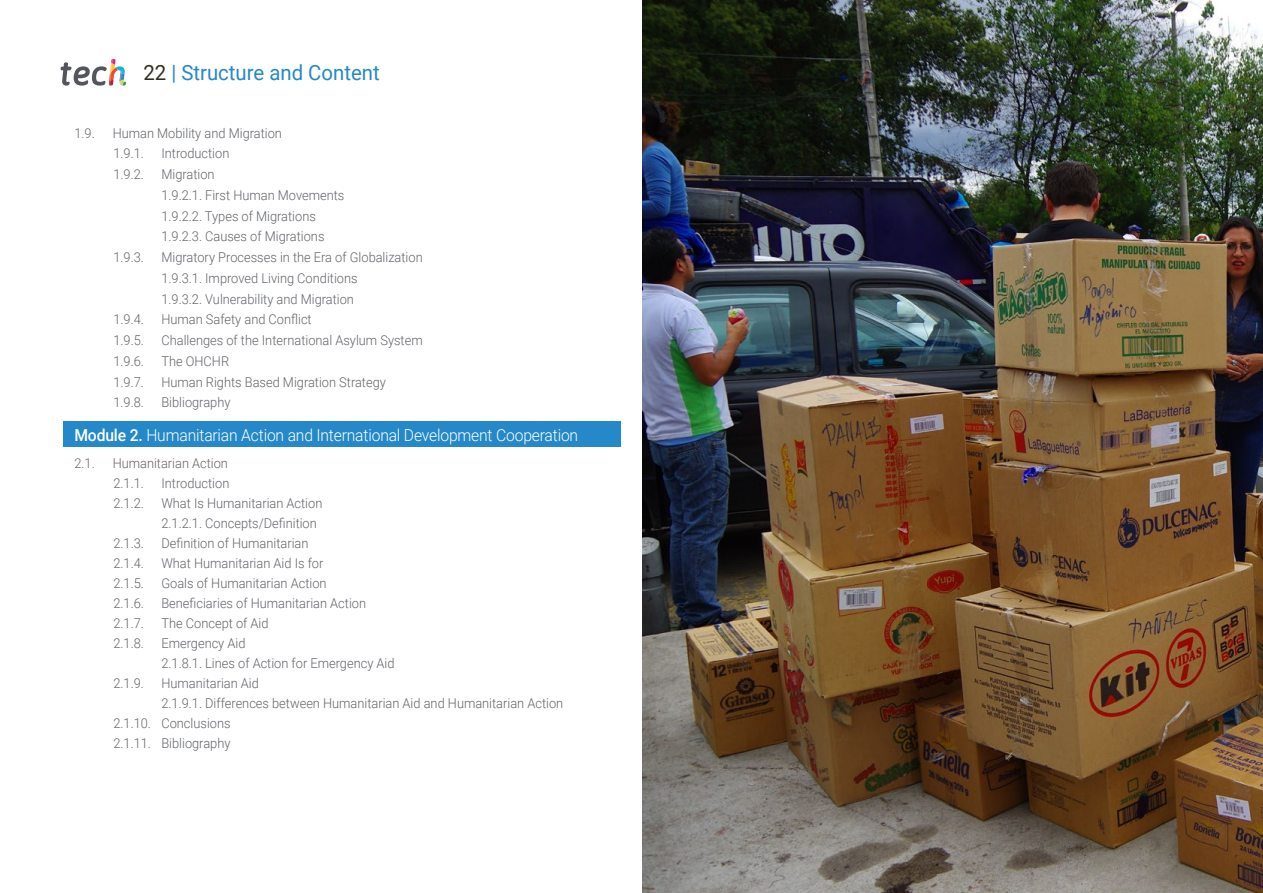
<style>
.page{position:relative;width:1263px;height:893px;background:#fff}
.page>*{position:absolute;margin:0;border:0;box-sizing:border-box;transform-origin:0 0}
.t1{font:21px "Roboto";color:#2488c9}
.t2{font:300 16.5px "Roboto";letter-spacing:-.01em;color:#fff;scale:.95 1}
.t3{font:300 13.5px/20.7px "Roboto";color:#61646a;scale:.95 1}
.s1{color:#312e20}
.s2{font-weight:500}
</style>
<div class="page">
<svg style="left:61px;top:59px;width:65px;height:27px"></svg>
<img style="left:642px;top:0;width:621px;height:893px">
<div style="left:63px;top:422px;width:558px;height:25px;background:#2488c9"></div>
<h1 class="t1" style="left:144px;top:57px;width:238px"><span class="s1">22</span> | Structure and Content</h1>
<p class="t3" style="left:74px;top:122px;width:23px">1.9.</p>
<p class="t3" style="left:113px;top:122px;width:180px">Human Mobility and Migration<br>1.9.1.</p>
<p class="t3" style="left:161px;top:143px;width:73px">Introduction</p>
<p class="t3" style="left:113px;top:164px;width:34px">1.9.2.</p>
<p class="t3" style="left:161px;top:164px;width:194px">Migration<br>1.9.2.1. First Human Movements<br>1.9.2.2. Types of Migrations<br>1.9.2.3. Causes of Migrations</p>
<p class="t3" style="left:113px;top:247px;width:34px">1.9.3.</p>
<p class="t3" style="left:161px;top:247px;width:277px">Migratory Processes in the Era of Globalization<br>1.9.3.1. Improved Living Conditions<br>1.9.3.2. Vulnerability and Migration</p>
<p class="t3" style="left:113px;top:309px;width:34px">1.9.4.</p>
<p class="t3" style="left:161px;top:309px;width:160px">Human Safety and Conflict</p>
<p class="t3" style="left:113px;top:330px;width:34px">1.9.5.</p>
<p class="t3" style="left:161px;top:330px;width:276px">Challenges of the International Asylum System</p>
<p class="t3" style="left:113px;top:350px;width:34px">1.9.6.</p>
<p class="t3" style="left:161px;top:350px;width:73px">The OHCHR</p>
<p class="t3" style="left:113px;top:371px;width:34px">1.9.7.</p>
<p class="t3" style="left:161px;top:371px;width:238px">Human Rights Based Migration Strategy</p>
<p class="t3" style="left:113px;top:392px;width:34px">1.9.8.</p>
<p class="t3" style="left:161px;top:392px;width:74px">Bibliography</p>
<p class="t2" style="left:74px;top:423px;width:532px"><span class="s2">Module 2.</span> Humanitarian Action and International Development Cooperation</p>
<p class="t3" style="left:74px;top:452px;width:23px">2.1.</p>
<p class="t3" style="left:113px;top:452px;width:123px;line-height:20px">Humanitarian Action<br>2.1.1.</p>
<p class="t3" style="left:161px;top:472px;width:73px">Introduction</p>
<p class="t3" style="left:113px;top:492px;width:34px">2.1.2.</p>
<p class="t3" style="left:161px;top:492px;width:171px;line-height:20px">What Is Humanitarian Action<br>2.1.2.1. Concepts/Definition</p>
<p class="t3" style="left:113px;top:532px;width:34px">2.1.3.</p>
<p class="t3" style="left:161px;top:532px;width:156px">Definition of Humanitarian</p>
<p class="t3" style="left:113px;top:552px;width:34px">2.1.4.</p>
<p class="t3" style="left:161px;top:552px;width:172px">What Humanitarian Aid Is for</p>
<p class="t3" style="left:113px;top:572px;width:34px">2.1.5.</p>
<p class="t3" style="left:161px;top:572px;width:175px">Goals of Humanitarian Action</p>
<p class="t3" style="left:113px;top:592px;width:34px">2.1.6.</p>
<p class="t3" style="left:161px;top:592px;width:217px">Beneficiaries of Humanitarian Action</p>
<p class="t3" style="left:113px;top:612px;width:34px">2.1.7.</p>
<p class="t3" style="left:161px;top:612px;width:114px">The Concept of Aid</p>
<p class="t3" style="left:113px;top:632px;width:34px">2.1.8.</p>
<p class="t3" style="left:161px;top:633px;width:247px;line-height:20px">Emergency Aid<br>2.1.8.1. Lines of Action for Emergency Aid</p>
<p class="t3" style="left:113px;top:672px;width:34px">2.1.9.</p>
<p class="t3" style="left:161px;top:672px;width:104px">Humanitarian Aid</p>
<p class="t3" style="left:161px;top:692px;width:424px">2.1.9.1. Differences between Humanitarian Aid and Humanitarian Action</p>
<p class="t3" style="left:113px;top:712px;width:125px">2.1.10. Conclusions</p>
<p class="t3" style="left:113px;top:732px;width:125px">2.1.11. Bibliography</p>
</div>
